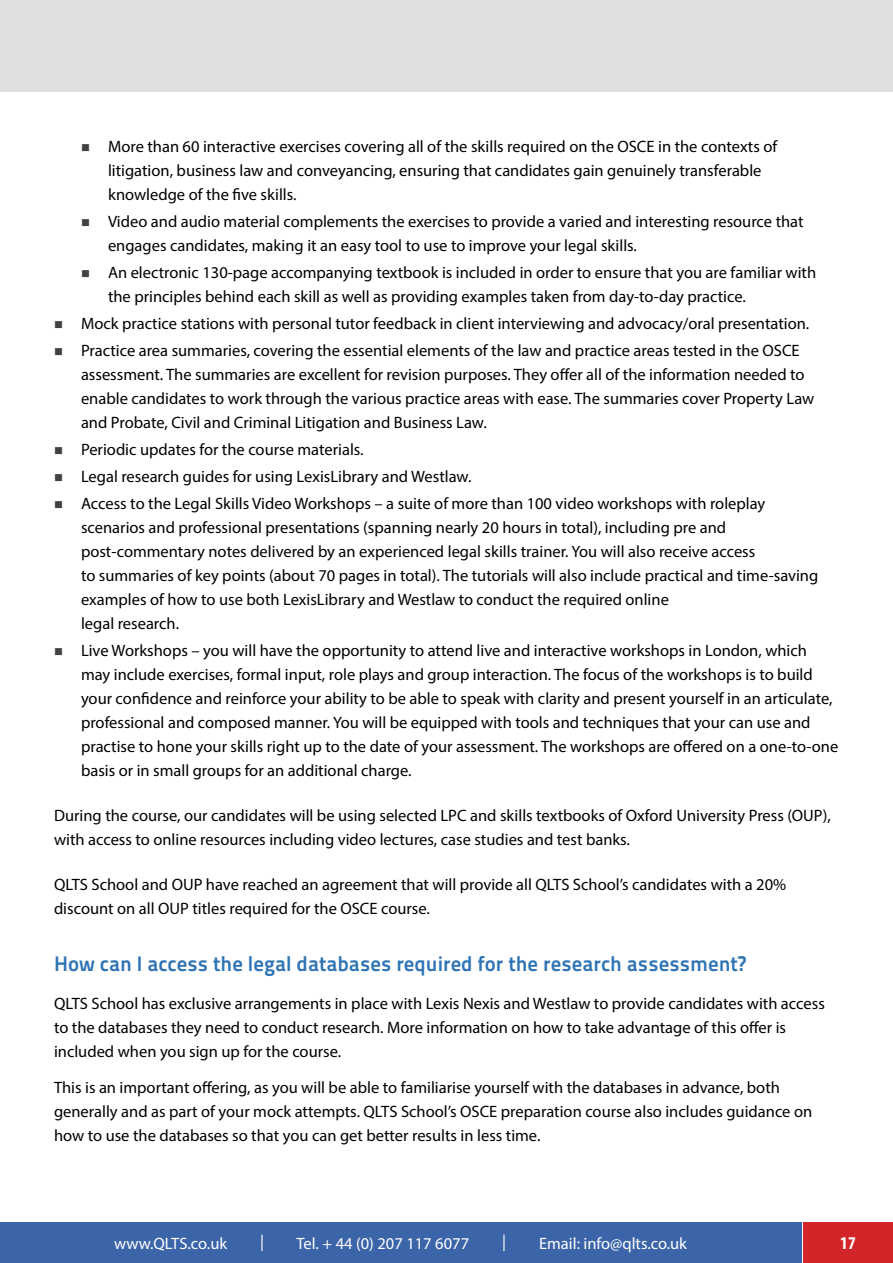
<style>
.page{position:relative;width:893px;height:1263px;background:#fff}
.page>*{position:absolute;margin:0;border:0;box-sizing:border-box;transform-origin:0 0}
.t1{font:21px "Titillium Maps 29 L 800 wt";color:#2e74b5}
.t2{font:700 condensed 18px "Myriad Pro";color:#fff}
.t3{font:16.5px/24px "Myriad Pro";color:#000}
.t4{font:16.5px "Myriad Pro";color:#fff}
</style>
<div class="page">
<div style="left:0;top:1222px;width:801px;height:41px;background:#3b64a9"></div>
<div style="left:803px;top:1222px;width:90px;height:41px;background:#d3242a"></div>
<div style="left:0;top:0;width:893px;height:91px;background:#e0dede"></div>
<p class="t3" style="left:108px;top:134px;width:671px">More than 60 interactive exercises covering all of the skills required on the OSCE in the contexts of litigation, business law and conveyancing, ensuring that candidates gain genuinely transferable knowledge of the five skills.</p>
<p class="t3" style="left:108px;top:209px;width:697px">Video and audio material complements the exercises to provide a varied and interesting resource that engages candidates, making it an easy tool to use to improve your legal skills.</p>
<p class="t3" style="left:108px;top:260px;width:710px">An electronic 130-page accompanying textbook is included in order to ensure that you are familiar with the principles behind each skill as well as providing examples taken from day-to-day practice.</p>
<p class="t3" style="left:81px;top:310px;width:730px;line-height:27px">Mock practice stations with personal tutor feedback in client interviewing and advocacy/oral presentation.<br>Practice area summaries, covering the essential elements of the law and practice areas tested in the OSCE</p>
<p class="t3" style="left:81px;top:362px;width:735px">assessment. The summaries are excellent for revision purposes. They offer all of the information needed to enable candidates to work through the various practice areas with ease. The summaries cover Property Law and Probate, Civil and Criminal Litigation and Business Law.</p>
<p class="t3" style="left:81px;top:436px;width:686px;line-height:27px">Periodic updates for the course materials.<br>Legal research guides for using LexisLibrary and Westlaw.<br>Access to the Legal Skills Video Workshops – a suite of more than 100 video workshops with roleplay</p>
<p class="t3" style="left:81px;top:515px;width:739px">scenarios and professional presentations (spanning nearly 20 hours in total), including pre and post-commentary notes delivered by an experienced legal skills trainer. You will also receive access<br>to summaries of key points (about 70 pages in total). The tutorials will also include practical and time-saving examples of how to use both LexisLibrary and Westlaw to conduct the required online<br>legal research.</p>
<p class="t3" style="left:81px;top:638px;width:759px">Live Workshops – you will have the opportunity to attend live and interactive workshops in London, which may include exercises, formal input, role plays and group interaction. The focus of the workshops is to build your confidence and reinforce your ability to be able to speak with clarity and present yourself in an articulate, professional and composed manner. You will be equipped with tools and techniques that your can use and practise to hone your skills right up to the date of your assessment. The workshops are offered on a one-to-one basis or in small groups for an additional charge.</p>
<p class="t3" style="left:54px;top:803px;width:778px">During the course, our candidates will be using selected LPC and skills textbooks of Oxford University Press (OUP), with access to online resources including video lectures, case studies and test banks.</p>
<p class="t3" style="left:54px;top:872px;width:734px">QLTS School and OUP have reached an agreement that will provide all QLTS School’s candidates with a 20% discount on all OUP titles required for the OSCE course.</p>
<p class="t1" style="left:54px;top:947px;width:693px">How can I access the legal databases required for the research assessment?</p>
<p class="t3" style="left:54px;top:991px;width:772px">QLTS School has exclusive arrangements in place with Lexis Nexis and Westlaw to provide candidates with access to the databases they need to conduct research. More information on how to take advantage of this offer is included when you sign up for the course.</p>
<p class="t3" style="left:54px;top:1075px;width:760px">This is an important offering, as you will be able to familiarise yourself with the databases in advance, both generally and as part of your mock attempts. QLTS School’s OSCE preparation course also includes guidance on how to use the databases so that you can get better results in less time.</p>
<p class="t4" style="left:114px;top:1233px;width:115px">www.QLTS.co.uk</p>
<p class="t4" style="left:260px;top:1232px;width:5px">|</p>
<p class="t4" style="left:296px;top:1233px;width:174px">Tel. + 44 (0) 207 117 6077</p>
<p class="t4" style="left:502px;top:1232px;width:5px">|</p>
<p class="t4" style="left:539px;top:1233px;width:149px">Email: info@qlts.co.uk</p>
<p class="t2" style="left:840px;top:1232px;width:17px">17</p>
</div>
